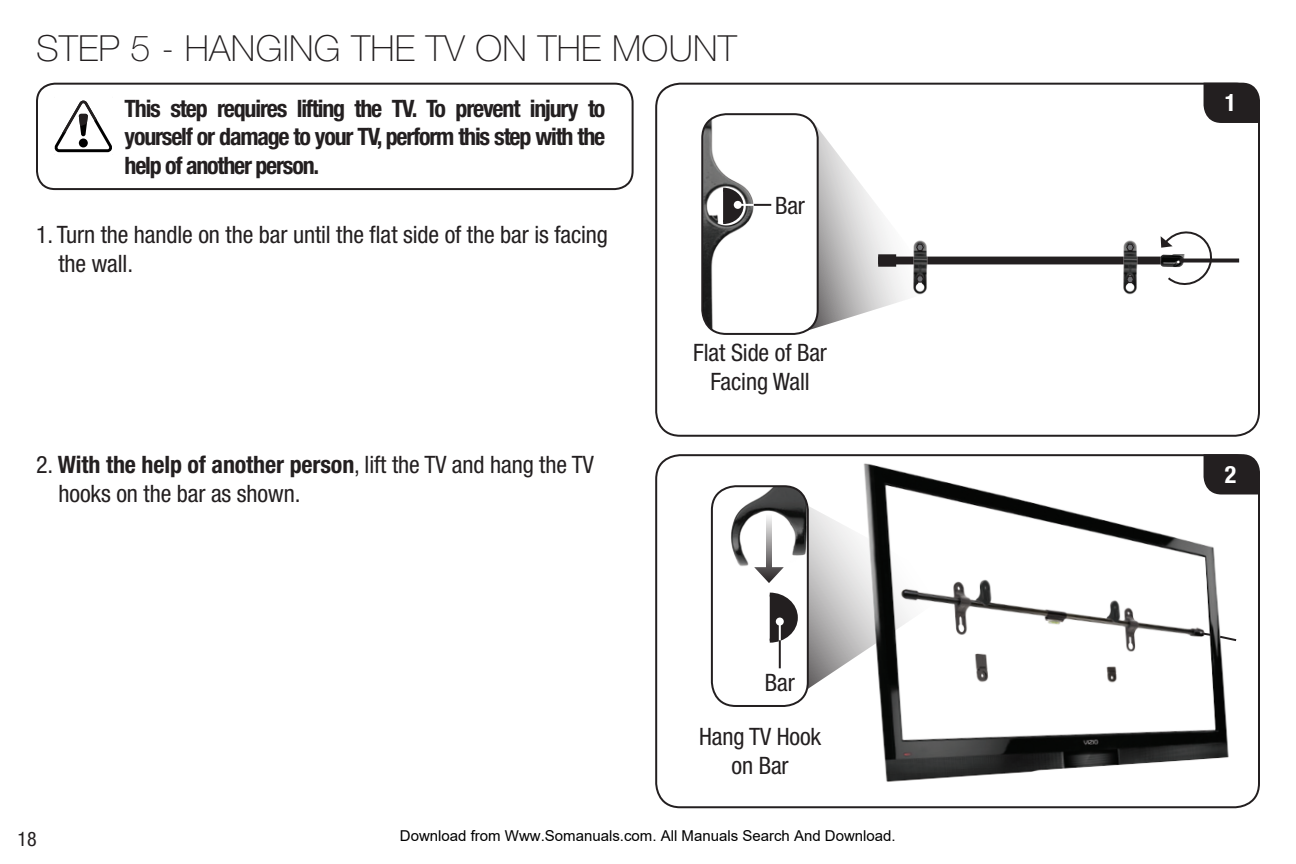
<style>
.page{position:relative;width:1296px;height:864px;background:#fff}
.page>*{position:absolute;margin:0;border:0;box-sizing:border-box;transform-origin:0 0}
.t1{font:100 36px "Helvetica Neue LT Std";letter-spacing:.01em;color:#231f20}
.t2{font:condensed 24px/28.8px "Helvetica Neue LT Std";letter-spacing:-.005em;color:#231f20}
.t3{font:700 condensed 24px/28.8px "Helvetica Neue LT Std";letter-spacing:-.05em;color:#231f20;text-align:justify}
.t4{font:700 condensed 24px "Helvetica Neue LT Std";color:#fff}
.t5{font:condensed 20px "Helvetica Neue LT Std";color:#231f20}
.t6{font:15px "Arial";color:#000}
.s1{font-weight:700}
</style>
<div class="page">
<svg style="left:54px;top:100px;width:58px;height:53px"></svg>
<div style="left:36px;top:83px;width:598px;height:107px;border:2px solid #231f20;border-radius:18px"></div>
<div style="left:1204px;top:83px;width:56px;height:40px;background:#231f20"></div>
<img style="left:702px;top:116px;width:70px;height:218px">
<div style="left:701px;top:113px;width:118px;height:222px;border:2px solid #231f20;border-radius:24px"></div>
<svg style="left:719px;top:186px;width:27px;height:40px"></svg>
<hr style="left:738px;top:204px;width:33px;height:2px;background:#fff">
<div style="left:734px;top:201px;width:8px;height:8px;background:#fff;border-radius:50%"></div>
<svg style="left:754px;top:204px;width:17px;height:2px"></svg>
<div style="left:878px;top:257px;width:293px;height:7px;background:#231f20"></div>
<img style="left:937px;top:256px;width:11px;height:9px">
<img style="left:1102px;top:240px;width:56px;height:55px">
<svg style="left:1126px;top:275px;width:9px;height:9px"></svg>
<svg style="left:788px;top:113px;width:149px;height:222px"></svg>
<svg style="left:1126px;top:243px;width:9px;height:9px"></svg>
<div style="left:878px;top:254px;width:18px;height:13px;background:#231f20"></div>
<svg style="left:790px;top:485px;width:29px;height:221px"></svg>
<div style="left:712px;top:486px;width:96px;height:220px;background:#fff;border-radius:24px"></div>
<img style="left:712px;top:486px;width:96px;height:183px">
<div style="left:711px;top:485px;width:98px;height:222px;border:2px solid #231f20;border-radius:24px"></div>
<svg style="left:766px;top:591px;width:34px;height:54px"></svg>
<hr style="left:779px;top:622px;width:2px;height:42px;background:#fff">
<div style="left:776px;top:618px;width:8px;height:8px;background:#fff;border-radius:50%"></div>
<hr style="left:779px;top:640px;width:2px;height:28px;background:#231f20">
<img style="left:819px;top:414px;width:441px;height:389px">
<svg style="left:1161px;top:231px;width:55px;height:54px"></svg>
<svg style="left:766px;top:514px;width:6px;height:53px"></svg>
<svg style="left:754px;top:567px;width:30px;height:16px"></svg>
<svg style="left:1180px;top:259px;width:59px;height:4px"></svg>
<svg style="left:1201px;top:631px;width:37px;height:12px"></svg>
<p class="t1" style="left:36px;top:27px;width:702px">STEP 5 - HANGING THE TV ON THE MOUNT</p>
<p class="t3" style="left:125px;top:93px;width:482px">This step requires lifting the TV. To prevent injury to yourself or damage to your TV, perform this step with the help of another person.</p>
<p class="t2" style="left:59px;top:220px;width:551px;text-indent:-23px">1. Turn the handle on the bar until the flat side of the bar is facing the wall.</p>
<p class="t2" style="left:59px;top:450px;width:537px;text-indent:-23px">2. <span class="s1">With the help of another person</span>, lift the TV and hang the TV hooks on the bar as shown.</p>
<p class="t2" style="left:775px;top:191px;width:31px">Bar</p>
<p class="t2" style="left:693px;top:338px;width:135px;text-align:center">Flat Side of Bar<br>Facing Wall</p>
<p class="t2" style="left:765px;top:668px;width:31px">Bar</p>
<p class="t2" style="left:699px;top:722px;width:124px;text-align:center">Hang TV Hook on Bar</p>
<p class="t5" style="left:17px;top:828px;width:21px">18</p>
<p class="t6" style="left:400px;top:827px;width:497px">Download from Www.Somanuals.com. All Manuals Search And Download.</p>
<p class="t4" style="left:1225px;top:88px;width:13px">1</p>
<p class="t4" style="left:1225px;top:460px;width:13px">2</p>
</div>
